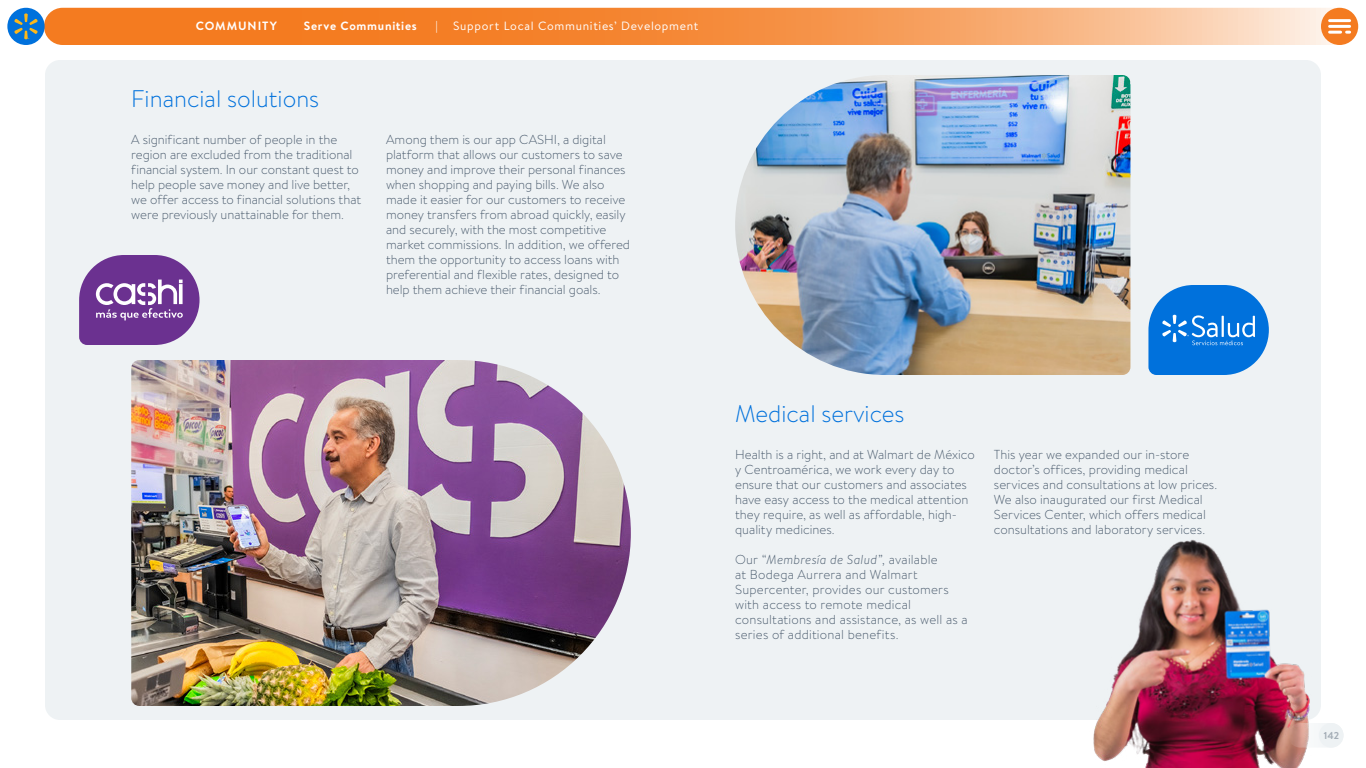
<style>
.page{position:relative;width:1366px;height:768px;background:#fff}
.page>*{position:absolute;margin:0;border:0;box-sizing:border-box;transform-origin:0 0}
.t1{font:300 24px "Bogle";color:#0071dc}
.t2{font:300 13px/15px "Bogle";color:#4a5b6d}
.t3{font:12px "Bogle";letter-spacing:.06em;color:#fff}
.t4{font:700 12px "Bogle";letter-spacing:.06em;color:#fff}
.t5{font:700 10px "Bogle";color:#a4adb6}
.s1{font-style:italic}
</style>
<div class="page">
<div style="left:45px;top:60px;width:1276px;height:660px;background:#eef2f4;border-radius:15px"></div>
<img style="left:131px;top:360px;width:500px;height:346px">
<svg style="left:79px;top:255px;width:121px;height:90px;background:#8a5da7"></svg>
<svg style="left:1148px;top:285px;width:121px;height:90px;background:#2c89e0"></svg>
<img style="left:735px;top:75px;width:395px;height:300px">
<img style="left:1093px;top:540px;width:217px;height:228px">
<svg style="left:1288px;top:723px;width:56px;height:25px"></svg>
<div style="left:1319px;top:723px;width:25px;height:25px;background:#eef2f4;border-radius:50%"></div>
<svg style="left:44px;top:8px;width:1312px;height:37px;background:#f69751"></svg>
<svg style="left:1321px;top:8px;width:37px;height:37px"></svg>
<hr style="left:1330px;top:19px;width:20px;height:3px;background:#fff">
<hr style="left:1330px;top:25px;width:20px;height:3px;background:#fff">
<svg style="left:1330px;top:31px;width:11px;height:3px"></svg>
<div style="left:7px;top:8px;width:38px;height:37px;background:#0071dc;border-radius:50%"></div>
<svg style="left:14px;top:13px;width:24px;height:26px"></svg>
<p class="t4" style="left:196px;top:17px;width:83px">COMMUNITY</p>
<p class="t4" style="left:304px;top:17px;width:115px">Serve Communities</p>
<p class="t3" style="left:436px;top:17px;width:4px">|</p>
<p class="t3" style="left:453px;top:17px;width:247px">Support Local Communities’ Development</p>
<h1 class="t1" style="left:131px;top:82px;width:189px">Financial solutions</h1>
<p class="t2" style="left:131px;top:132px;width:231px">A significant number of people in the region are excluded from the traditional financial system. In our constant quest to help people save money and live better, we offer access to financial solutions that were previously unattainable for them.</p>
<p class="t2" style="left:386px;top:132px;width:246px">Among them is our app CASHI, a digital platform that allows our customers to save money and improve their personal finances when shopping and paying bills. We also made it easier for our customers to receive money transfers from abroad quickly, easily and securely, with the most competitive market commissions. In addition, we offered them the opportunity to access loans with preferential and flexible rates, designed to help them achieve their financial goals.</p>
<h1 class="t1" style="left:735px;top:397px;width:171px">Medical services</h1>
<p class="t2" style="left:735px;top:447px;width:241px">Health is a right, and at Walmart de México y Centroamérica, we work every day to ensure that our customers and associates have easy access to the medical attention they require, as well as affordable, high&shy;quality medicines.</p>
<p class="t2" style="left:735px;top:552px;width:234px">Our “<span class="s1">Membresía de Salud”,</span> available<br>at Bodega Aurrera and Walmart Supercenter, provides our customers with access to remote medical consultations and assistance, as well as a series of additional benefits.</p>
<p class="t2" style="left:994px;top:447px;width:225px">This year we expanded our in-store doctor’s offices, providing medical services and consultations at low prices.<br>We also inaugurated our first Medical Services Center, which offers medical consultations and laboratory services.</p>
<p class="t5" style="left:1324px;top:728px;width:17px">142</p>
</div>
